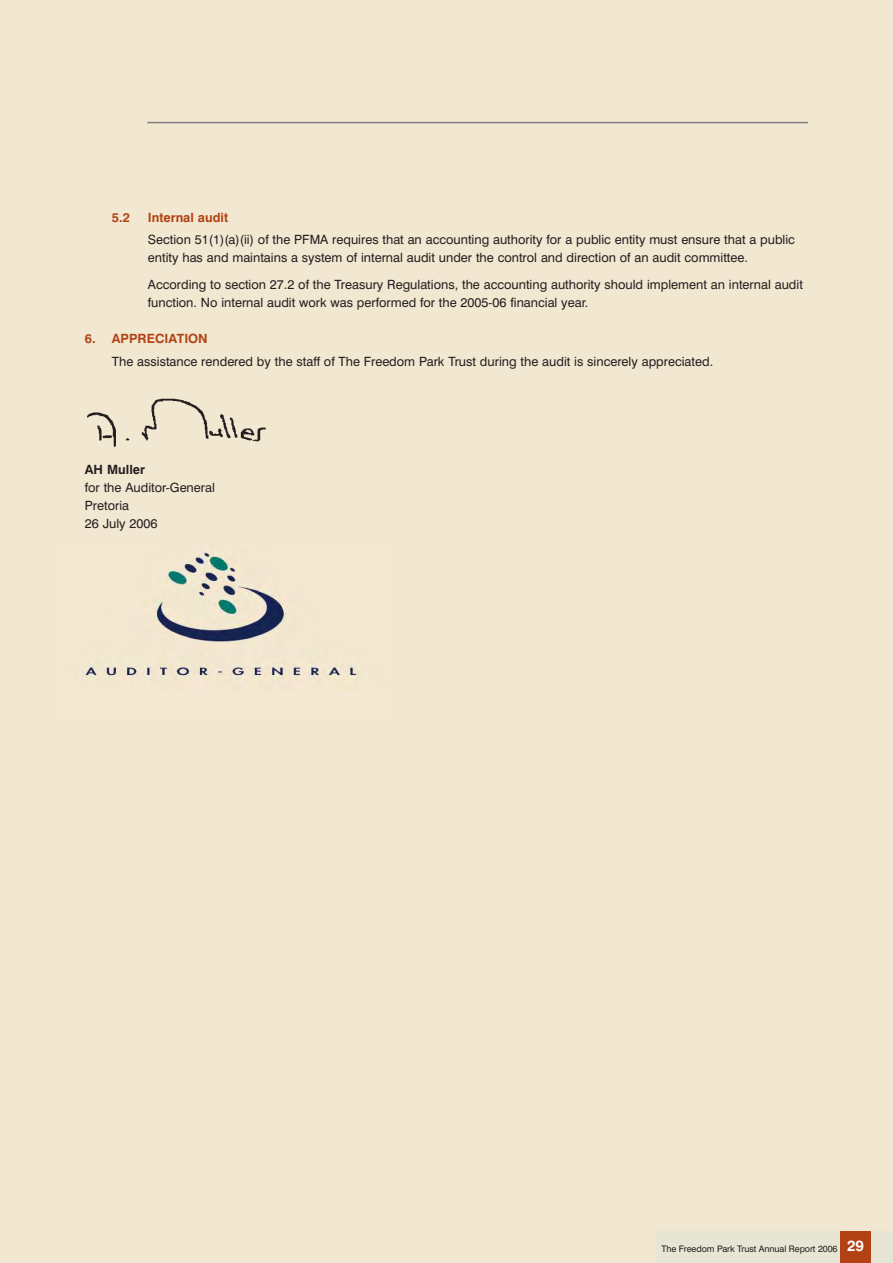
<style>
.page{position:relative;width:893px;height:1263px;background:#fff}
.page>*{position:absolute;margin:0;border:0;box-sizing:border-box;transform-origin:0 0}
.t1{font:12.75px/18px "Swiss 721 BT";color:#231f20}
.t2{font:700 12.75px "Swiss 721 BT";color:#b24214}
.t3{font:700 12.75px "Swiss 721 BT";color:#231f20}
.t4{font:9px "Swiss 721 BT";letter-spacing:-.01em;color:#231f20}
.s1{font-weight:700;font-size:15px;color:#fff}
</style>
<div class="page">
<div style="left:0;top:0;width:892px;height:1263px;background:#f2e7d0"></div>
<hr style="left:147px;top:122px;width:661px;height:1px;background:#808284">
<div style="left:656px;top:1231px;width:236px;height:32px;background:#e7e5d3"></div>
<div style="left:840px;top:1231px;width:30px;height:32px;background:#b24214"></div>
<img style="left:84px;top:550px;width:275px;height:133px">
<img style="left:87px;top:398px;width:179px;height:50px">
<p class="t2" style="left:112px;top:211px;width:20px">5.2</p>
<p class="t2" style="left:148px;top:211px;width:82px">Internal audit</p>
<p class="t1" style="left:148px;top:232px;width:648px">Section 51(1)(a)(ii) of the PFMA requires that an accounting authority for a public entity must ensure that a public entity has and maintains a system of internal audit under the control and direction of an audit committee.</p>
<p class="t1" style="left:148px;top:277px;width:656px">According to section 27.2 of the Treasury Regulations, the accounting authority should implement an internal audit function. No internal audit work was performed for the 2005-06 financial year.</p>
<p class="t2" style="left:85px;top:333px;width:124px">6. APPRECIATION</p>
<p class="t1" style="left:112px;top:353px;width:602px">The assistance rendered by the staff of The Freedom Park Trust during the audit is sincerely appreciated.</p>
<p class="t3" style="left:85px;top:463px;width:62px">AH Muller</p>
<p class="t1" style="left:85px;top:479px;width:131px">for the Auditor-General<br>Pretoria<br>26 July 2006</p>
<p class="t4" style="left:661px;top:1244px;width:204px">The Freedom Park Trust Annual Report 2006 <span class="s1">29</span></p>
</div>
